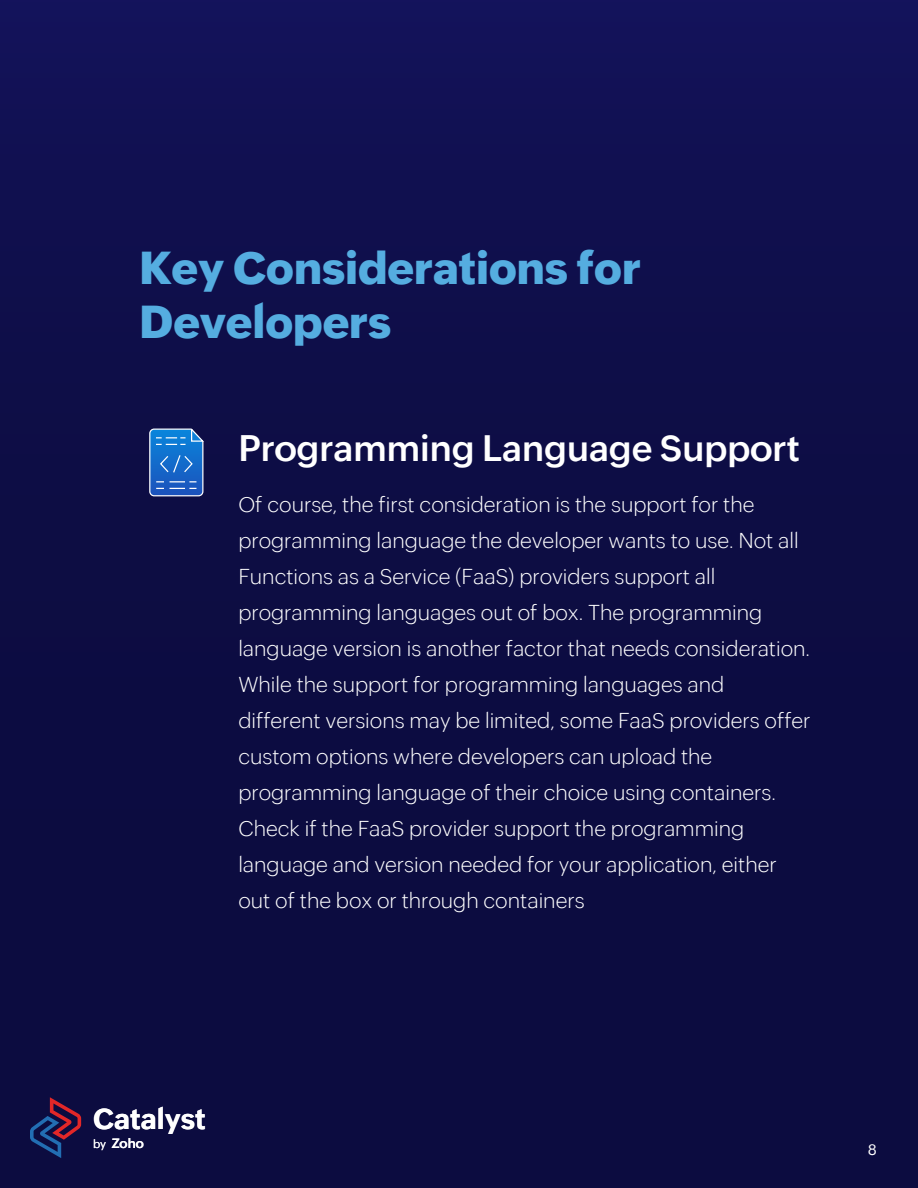
<style>
.page{position:relative;width:918px;height:1188px;background:#fff}
.page>*{position:absolute;margin:0;border:0;box-sizing:border-box;transform-origin:0 0}
.t1{font:800 45px/54px "Zoho Puvi";color:#55ade0}
.t2{font:600 36px "Zoho Puvi";color:#fff}
.t3{font:700 28.65px "Zoho Puvi";color:#fff}
.t4{font:300 21px/36px "Zoho Puvi";color:#fff}
.t5{font:15px "Zoho Puvi";color:#fff}
.t6{font:600 13.2px "Zoho Puvi";color:#fff}
.s1{font-weight:400;font-size:11.4px}
</style>
<div class="page">
<div style="left:0;top:0;width:918px;height:1188px;background:linear-gradient(to bottom,#111152,#0a0b3a)"></div>
<svg style="left:149px;top:428px;width:56px;height:69px;background:#3077c8"></svg>
<svg style="left:30px;top:1097px;width:51px;height:61px;background:#2c1d4c"></svg>
<h1 class="t1" style="left:139px;top:237px;width:503px">Key Considerations for<br>Developers</h1>
<h2 class="t2" style="left:238px;top:421px;width:563px">Programming Language Support</h2>
<p class="t4" style="left:238px;top:485px;width:574px">Of course, the first consideration is the support for the programming language the developer wants to use. Not all Functions as a Service (FaaS) providers support all programming languages out of box. The programming language version is another factor that needs consideration.<br>While the support for programming languages and different versions may be limited, some FaaS providers offer custom options where developers can upload the programming language of their choice using containers.<br>Check if the FaaS provider support the programming language and version needed for your application, either out of the box or through containers</p>
<h3 class="t3" style="left:93px;top:1097px;width:114px">Catalyst</h3>
<p class="t6" style="left:93px;top:1133px;width:52px"><span class="s1">by</span> Zoho</p>
<p class="t5" style="left:868px;top:1138px;width:11px">8</p>
</div>
